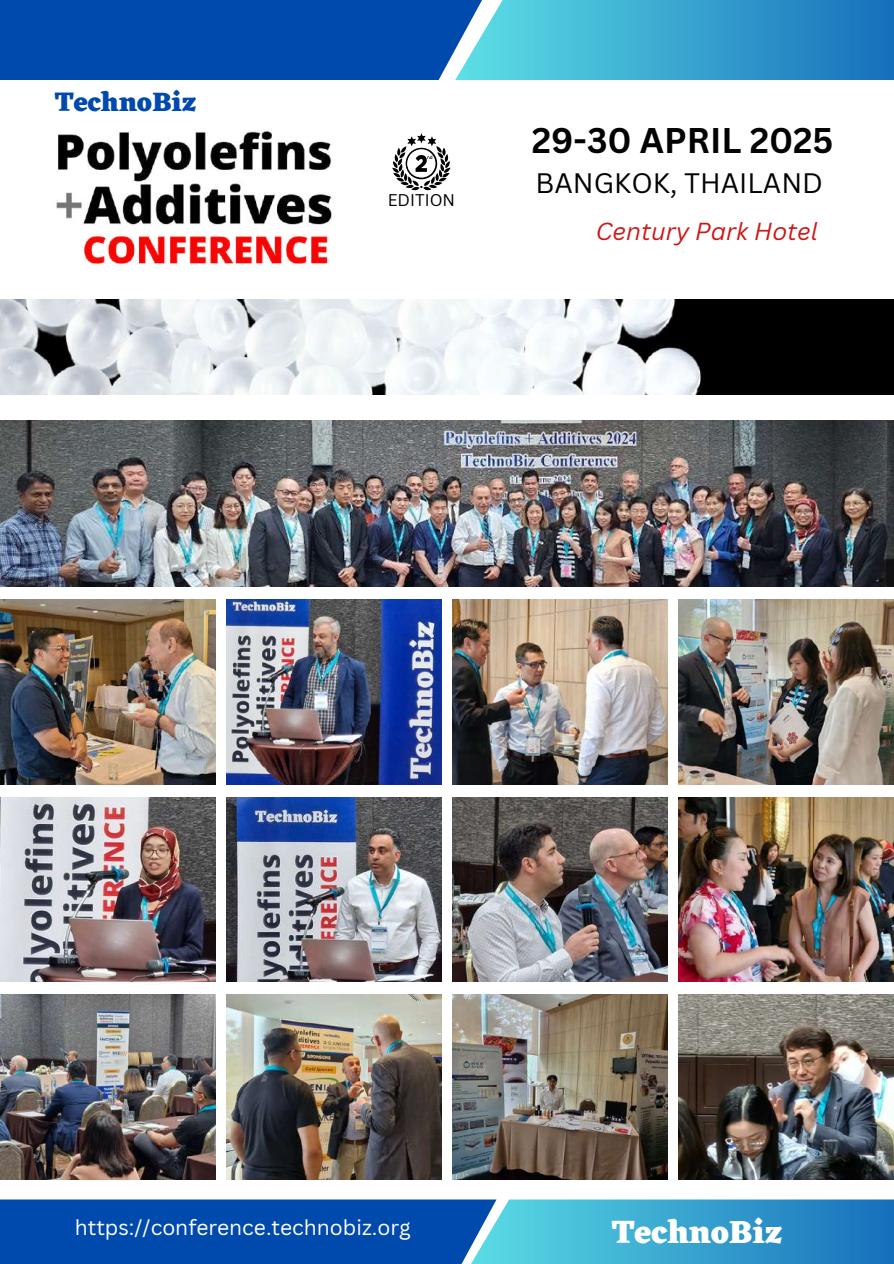
<style>
.page{position:relative;width:894px;height:1264px;background:#fff}
.page>*{position:absolute;margin:0;border:0;box-sizing:border-box;transform-origin:0 0}
.t1{font:700 34.65px "Canva Sans";color:#030303}
.t2{font:800 33px "Eczar";color:#fff}
.t3{font:27.45px "Canva Sans";color:#030303}
.t4{font:800 27.45px "Eczar";color:#004aad}
.t5{font:italic 24px "Canva Sans";color:#cb1b1b}
.t6{font:21px "Canva Sans";color:#fff}
.t7{font:16.5px "Canva Sans";color:#000}
</style>
<div class="page">
<img style="left:0;top:420px;width:893px;height:167px">
<div style="left:0;top:1199px;width:496px;height:64px;background:#004aad"></div>
<svg style="left:455px;top:1199px;width:438px;height:64px;background:#3aa1ce"></svg>
<svg style="left:0;top:0;width:893px;height:80px;background:#1f77be"></svg>
<img style="left:0;top:300px;width:893px;height:94px">
<img style="left:0;top:600px;width:215px;height:184px">
<img style="left:226px;top:600px;width:215px;height:184px">
<img style="left:452px;top:600px;width:215px;height:184px">
<img style="left:678px;top:600px;width:215px;height:184px">
<img style="left:0;top:797px;width:215px;height:184px">
<img style="left:226px;top:797px;width:215px;height:184px">
<img style="left:452px;top:797px;width:215px;height:184px">
<img style="left:678px;top:797px;width:215px;height:184px">
<img style="left:0;top:994px;width:215px;height:185px">
<img style="left:226px;top:994px;width:215px;height:185px">
<img style="left:452px;top:994px;width:215px;height:185px">
<img style="left:678px;top:994px;width:215px;height:185px">
<svg style="left:392px;top:133px;width:58px;height:58px"></svg>
<img style="left:56px;top:131px;width:277px;height:136px">
<h3 class="t4" style="left:55px;top:86px;width:143px">TechnoBiz</h3>
<p class="t7" style="left:387px;top:188px;width:69px">EDITION</p>
<h1 class="t1" style="left:531px;top:116px;width:303px">29-30 APRIL 2025</h1>
<h3 class="t3" style="left:535px;top:164px;width:289px">BANGKOK, THAILAND</h3>
<p class="t5" style="left:595px;top:214px;width:223px">Century Park Hotel</p>
<p class="t6" style="left:75px;top:1211px;width:337px">https://conference.technobiz.org</p>
<h2 class="t2" style="left:611px;top:1212px;width:172px">TechnoBiz</h2>
</div>
